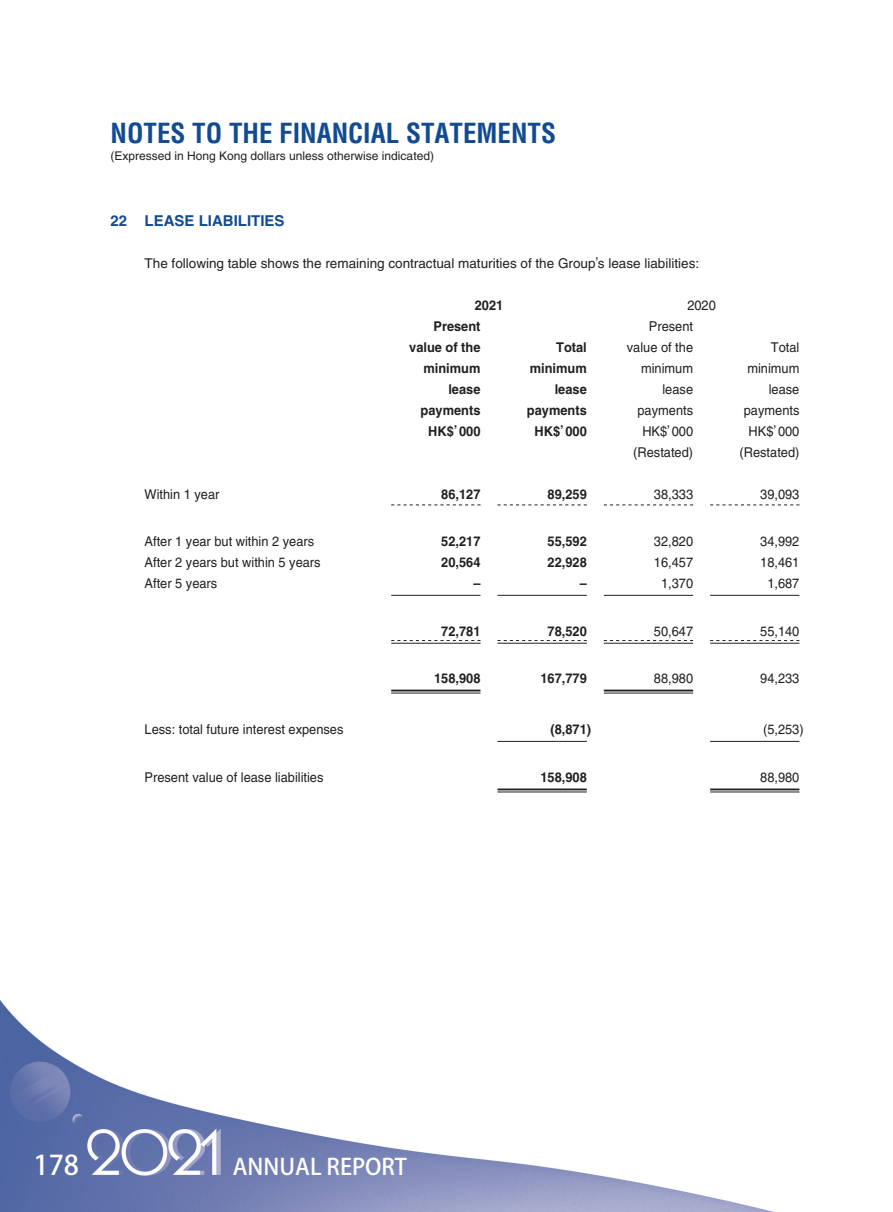
<style>
.page{position:relative;width:893px;height:1212px;background:#fff}
.page>*{position:absolute;margin:0;border:0;box-sizing:border-box;transform-origin:0 0}
.t1{font:700 condensed 27px "Helvetica LT Std";color:#124b92}
.t2{font:27px "Adobe Fan Heiti Std Bold E Ten B5 H";color:#fff}
.t3{font:22.5px "Adobe Fan Heiti Std Bold E Ten B5 H";color:#fff}
.t4{font:700 15px "Helvetica LT Std";color:#124b92}
.t5{font:13.5px/21px "Helvetica LT Std";color:#231f20;text-align:right;scale:.95 1}
.t6{font:700 13.5px/21px "Helvetica LT Std";color:#231f20;text-align:right;scale:.95 1}
.t7{font:13.5px "Helvetica LT Std";color:#231f20}
.t8{font:12px "Helvetica LT Std";color:#231f20}
</style>
<div class="page">
<img style="left:0;top:504px;width:800px;height:708px">
<svg style="left:391px;top:504px;width:89px;height:1px"></svg>
<svg style="left:497px;top:504px;width:90px;height:1px"></svg>
<svg style="left:604px;top:504px;width:89px;height:1px"></svg>
<svg style="left:710px;top:504px;width:89px;height:1px"></svg>
<hr style="left:391px;top:595px;width:89px;height:1px;background:#231f20">
<hr style="left:497px;top:595px;width:90px;height:1px;background:#231f20">
<hr style="left:604px;top:595px;width:89px;height:1px;background:#231f20">
<hr style="left:710px;top:595px;width:89px;height:1px;background:#231f20">
<svg style="left:391px;top:640px;width:89px;height:1px"></svg>
<hr style="left:391px;top:643px;width:89px;height:1px;background:#231f20">
<svg style="left:497px;top:640px;width:90px;height:1px"></svg>
<hr style="left:497px;top:643px;width:90px;height:1px;background:#231f20">
<svg style="left:604px;top:640px;width:89px;height:1px"></svg>
<hr style="left:604px;top:643px;width:89px;height:1px;background:#231f20">
<svg style="left:710px;top:640px;width:89px;height:1px"></svg>
<hr style="left:710px;top:643px;width:89px;height:1px;background:#231f20">
<hr style="left:391px;top:690px;width:89px;height:1px;background:#231f20">
<hr style="left:391px;top:693px;width:89px;height:1px;background:#231f20">
<hr style="left:604px;top:690px;width:89px;height:1px;background:#231f20">
<hr style="left:604px;top:693px;width:89px;height:1px;background:#231f20">
<hr style="left:497px;top:741px;width:90px;height:1px;background:#231f20">
<hr style="left:710px;top:741px;width:89px;height:1px;background:#231f20">
<hr style="left:497px;top:788px;width:90px;height:2px;background:#231f20">
<hr style="left:497px;top:792px;width:90px;height:1px;background:#231f20">
<hr style="left:710px;top:788px;width:89px;height:2px;background:#231f20">
<hr style="left:710px;top:792px;width:89px;height:1px;background:#231f20">
<h1 class="t1" style="left:111px;top:118px;width:447px">NOTES TO THE FINANCIAL STATEMENTS</h1>
<p class="t8" style="left:111px;top:151px;width:325px">(Expressed in Hong Kong dollars unless otherwise indicated)</p>
<p class="t4" style="left:111px;top:215px;width:176px">22 LEASE LIABILITIES</p>
<p class="t7" style="left:145px;top:258px;width:556px">The following table shows the remaining contractual maturities of the Group’s lease liabilities:</p>
<p class="t6" style="left:475px;top:296px;width:32px">2021</p>
<p class="t5" style="left:687px;top:296px;width:32px">2020</p>
<p class="t6" style="left:409px;top:317px;width:77px">Present value of the minimum lease payments</p>
<p class="t5" style="left:627px;top:317px;width:71px">Present value of the minimum lease payments</p>
<p class="t6" style="left:527px;top:338px;width:65px">Total minimum lease payments</p>
<p class="t5" style="left:744px;top:338px;width:60px">Total minimum lease payments</p>
<p class="t6" style="left:428px;top:422px;width:56px">HK$’000</p>
<p class="t6" style="left:535px;top:422px;width:56px">HK$’000</p>
<p class="t5" style="left:642px;top:422px;width:55px">HK$’000</p>
<p class="t5" style="left:749px;top:422px;width:55px">HK$’000</p>
<p class="t5" style="left:633px;top:443px;width:65px">(Restated)</p>
<p class="t5" style="left:740px;top:443px;width:65px">(Restated)</p>
<p class="t5" style="left:145px;top:485px;width:80px">Within 1 year</p>
<p class="t6" style="left:441px;top:485px;width:43px">86,127</p>
<p class="t6" style="left:548px;top:485px;width:43px">89,259</p>
<p class="t5" style="left:654px;top:485px;width:43px">38,333</p>
<p class="t5" style="left:760px;top:485px;width:43px">39,093</p>
<p class="t5" style="left:145px;top:531px;width:180px">After 1 year but within 2 years</p>
<p class="t6" style="left:441px;top:531px;width:43px">52,217</p>
<p class="t6" style="left:548px;top:531px;width:43px">55,592</p>
<p class="t5" style="left:654px;top:531px;width:43px">32,820</p>
<p class="t5" style="left:760px;top:531px;width:43px">34,992</p>
<p class="t5" style="left:145px;top:552px;width:187px">After 2 years but within 5 years</p>
<p class="t6" style="left:441px;top:552px;width:43px">20,564</p>
<p class="t6" style="left:548px;top:552px;width:43px">22,928</p>
<p class="t5" style="left:654px;top:552px;width:43px">16,457</p>
<p class="t5" style="left:760px;top:552px;width:43px">18,461</p>
<p class="t5" style="left:145px;top:573px;width:78px">After 5 years</p>
<p class="t6" style="left:473px;top:573px;width:9px">–</p>
<p class="t6" style="left:580px;top:573px;width:9px">–</p>
<p class="t5" style="left:661px;top:573px;width:35px">1,370</p>
<p class="t5" style="left:767px;top:573px;width:35px">1,687</p>
<p class="t6" style="left:441px;top:622px;width:43px">72,781</p>
<p class="t6" style="left:548px;top:622px;width:43px">78,520</p>
<p class="t5" style="left:654px;top:622px;width:43px">50,647</p>
<p class="t5" style="left:760px;top:622px;width:43px">55,140</p>
<p class="t6" style="left:434px;top:669px;width:50px">158,908</p>
<p class="t6" style="left:540px;top:669px;width:50px">167,779</p>
<p class="t5" style="left:654px;top:669px;width:43px">88,980</p>
<p class="t5" style="left:760px;top:669px;width:43px">94,233</p>
<p class="t5" style="left:145px;top:719px;width:211px">Less: total future interest expenses</p>
<p class="t6" style="left:550px;top:719px;width:44px">(8,871)</p>
<p class="t5" style="left:763px;top:719px;width:44px">(5,253)</p>
<p class="t5" style="left:145px;top:768px;width:190px">Present value of lease liabilities</p>
<p class="t6" style="left:540px;top:768px;width:50px">158,908</p>
<p class="t5" style="left:760px;top:768px;width:43px">88,980</p>
<h1 class="t2" style="left:34px;top:1155px;width:47px">178</h1>
<h2 class="t3" style="left:233px;top:1158px;width:176px">ANNUAL REPORT</h2>
</div>
